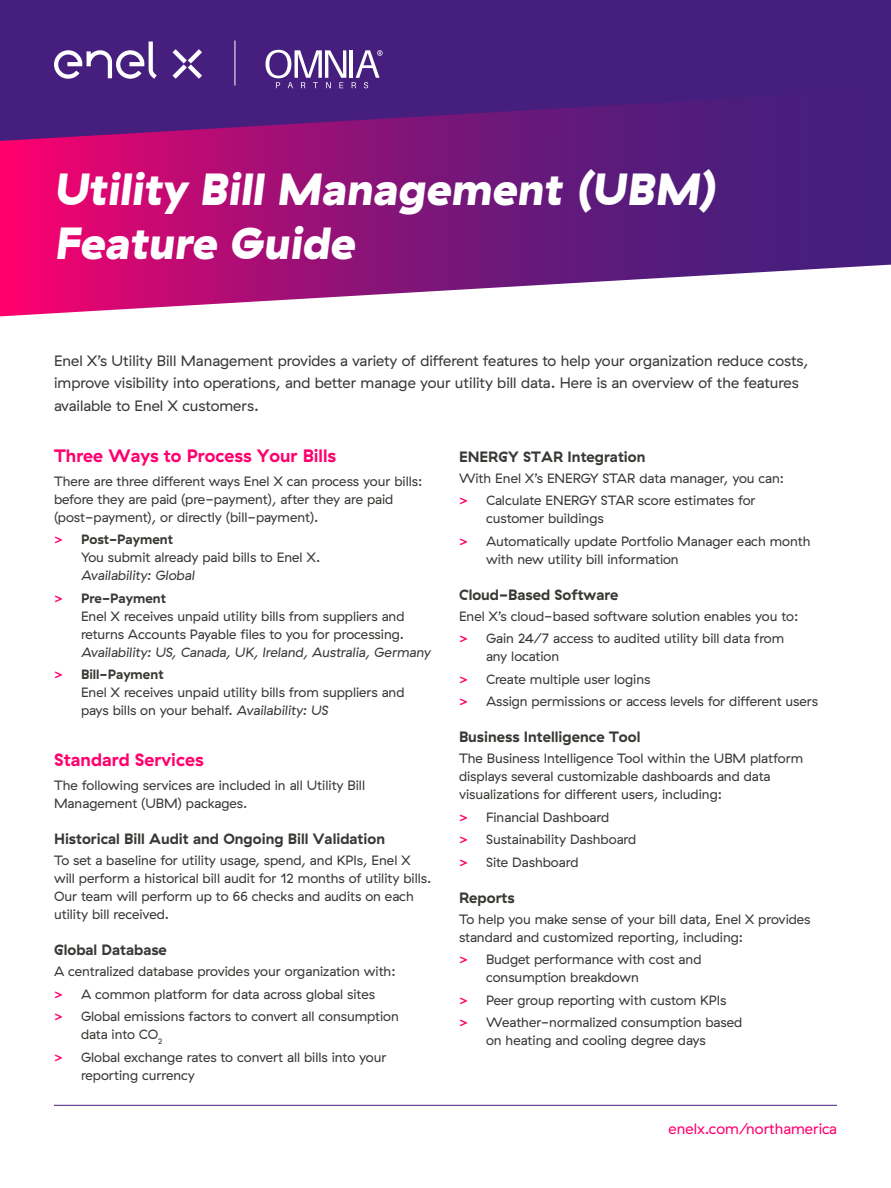
<style>
.page{position:relative;width:891px;height:1188px;background:#fff}
.page>*{position:absolute;margin:0;border:0;box-sizing:border-box;transform-origin:0 0}
.Head_A{font:italic 900 45px/54px "GT Haptik Enel X";color:#fff}
.Head_C{font:18px "My Font";color:#ff006e}
.Intro___About{font:15px/22.5px "GT Haptik Enel X";color:#383935}
.Head_D{font:15px "My Font";color:#383935}
.t1{font:15px "GT Haptik Enel X";color:#ff006e}
.Body{font:13.5px/18px "GT Haptik Enel X";color:#383935}
.s1{font-family:"Avenir Next";font-weight:600;color:#ff006e}
.s2{font-family:"My Font"}
.s3{font-style:italic}
</style>
<div class="page">
<div style="left:0;top:0;width:891px;height:210px;background:#461e7d"></div>
<svg style="left:173px;top:49px;width:29px;height:30px"></svg>
<svg style="left:54px;top:42px;width:103px;height:37px"></svg>
<hr style="left:54px;top:1105px;width:783px;height:1px;background:#461e7d">
<svg style="left:0;top:101px;width:891px;height:215px"></svg>
<hr style="left:350px;top:50px;width:3px;height:28px;background:#fff">
<svg style="left:266px;top:50px;width:80px;height:38px"></svg>
<svg style="left:352px;top:50px;width:31px;height:38px"></svg>
<hr style="left:235px;top:40px;width:1px;height:46px;background:#fff">
<p class="Head_A" style="left:54px;top:162px;width:664px">Utility Bill Management (UBM)<br>Feature Guide</p>
<p class="Intro___About" style="left:54px;top:349px;width:756px">Enel X’s Utility Bill Management provides a variety of different features to help your organization reduce costs, improve visibility into operations, and better manage your utility bill data. Here is an overview of the features available to Enel X customers.</p>
<p class="Head_C" style="left:54px;top:445px;width:284px">Three Ways to Process Your Bills</p>
<p class="Body" style="left:54px;top:472px;width:370px">There are three different ways Enel X can process your bills: before they are paid (pre-payment), after they are paid (post-payment), or directly (bill-payment).</p>
<p class="Body" style="left:81px;top:531px;width:241px;text-indent:-27px"><span class="s1">&gt;</span> <span class="s2">Post-Payment<br></span>You submit already paid bills to Enel X.<br><span class="s3">Availability: Global</span></p>
<p class="Body" style="left:81px;top:589px;width:351px;text-indent:-27px"><span class="s1">&gt;</span> <span class="s2">Pre-Payment<br></span>Enel X receives unpaid utility bills from suppliers and returns Accounts Payable files to you for processing.<br><span class="s3">Availability: US, Canada, UK, Ireland, Australia, Germany</span></p>
<p class="Body" style="left:81px;top:666px;width:325px;text-indent:-27px"><span class="s1">&gt;</span> <span class="s2">Bill-Payment<br></span>Enel X receives unpaid utility bills from suppliers and pays bills on your behalf. <span class="s3">Availability: US</span></p>
<p class="Head_C" style="left:54px;top:749px;width:151px">Standard Services</p>
<p class="Body" style="left:54px;top:777px;width:313px">The following services are included in all Utility Bill<br>Management (UBM) packages.</p>
<p class="Head_D" style="left:54px;top:830px;width:333px">Historical Bill Audit and Ongoing Bill Validation</p>
<p class="Body" style="left:54px;top:852px;width:379px">To set a baseline for utility usage, spend, and KPIs, Enel X will perform a historical bill audit for 12 months of utility bills.<br>Our team will perform up to 66 checks and audits on each utility bill received.</p>
<p class="Head_D" style="left:54px;top:941px;width:114px">Global Database</p>
<p class="Body" style="left:54px;top:963px;width:343px">A centralized database provides your organization with:</p>
<p class="Body" style="left:54px;top:985px;width:323px"><span class="s1">&gt;</span> A common platform for data across global sites</p>
<p class="Body" style="left:81px;top:1008px;width:319px;text-indent:-27px"><span class="s1">&gt;</span> Global emissions factors to convert all consumption data into CO<sub>2</sub></p>
<p class="Body" style="left:81px;top:1048px;width:307px;text-indent:-27px"><span class="s1">&gt;</span> Global exchange rates to convert all bills into your reporting currency</p>
<p class="Head_D" style="left:459px;top:448px;width:188px">ENERGY STAR Integration</p>
<p class="Body" style="left:459px;top:469px;width:327px">With Enel X’s ENERGY STAR data manager, you can:</p>
<p class="Body" style="left:486px;top:492px;width:271px;text-indent:-27px"><span class="s1">&gt;</span> Calculate ENERGY STAR score estimates for customer buildings</p>
<p class="Body" style="left:486px;top:532px;width:326px;text-indent:-27px"><span class="s1">&gt;</span> Automatically update Portfolio Manager each month with new utility bill information</p>
<p class="Head_D" style="left:459px;top:586px;width:161px">Cloud-Based Software</p>
<p class="Body" style="left:459px;top:607px;width:341px">Enel X’s cloud-based software solution enables you to:</p>
<p class="Body" style="left:486px;top:630px;width:300px;text-indent:-27px"><span class="s1">&gt;</span> Gain 24/7 access to audited utility bill data from any location</p>
<p class="Body" style="left:459px;top:670px;width:193px"><span class="s1">&gt;</span> Create multiple user logins</p>
<p class="Body" style="left:459px;top:693px;width:361px"><span class="s1">&gt;</span> Assign permissions or access levels for different users</p>
<p class="Head_D" style="left:459px;top:728px;width:183px">Business Intelligence Tool</p>
<p class="Body" style="left:459px;top:750px;width:346px">The Business Intelligence Tool within the UBM platform displays several customizable dashboards and data visualizations for different users, including:</p>
<p class="Body" style="left:459px;top:808px;width:152px"><span class="s1">&gt;</span> Financial Dashboard</p>
<p class="Body" style="left:459px;top:831px;width:179px"><span class="s1">&gt;</span> Sustainability Dashboard</p>
<p class="Body" style="left:459px;top:853px;width:121px"><span class="s1">&gt;</span> Site Dashboard</p>
<p class="Head_D" style="left:459px;top:889px;width:57px">Reports</p>
<p class="Body" style="left:459px;top:910px;width:353px">To help you make sense of your bill data, Enel X provides standard and customized reporting, including:</p>
<p class="Body" style="left:486px;top:951px;width:217px;text-indent:-27px"><span class="s1">&gt;</span> Budget performance with cost and consumption breakdown</p>
<p class="Body" style="left:459px;top:991px;width:269px"><span class="s1">&gt;</span> Peer group reporting with custom KPIs</p>
<p class="Body" style="left:486px;top:1014px;width:258px;text-indent:-27px"><span class="s1">&gt;</span> Weather-normalized consumption based on heating and cooling degree days</p>
<p class="t1" style="left:669px;top:1120px;width:170px">enelx.com/northamerica</p>
</div>
